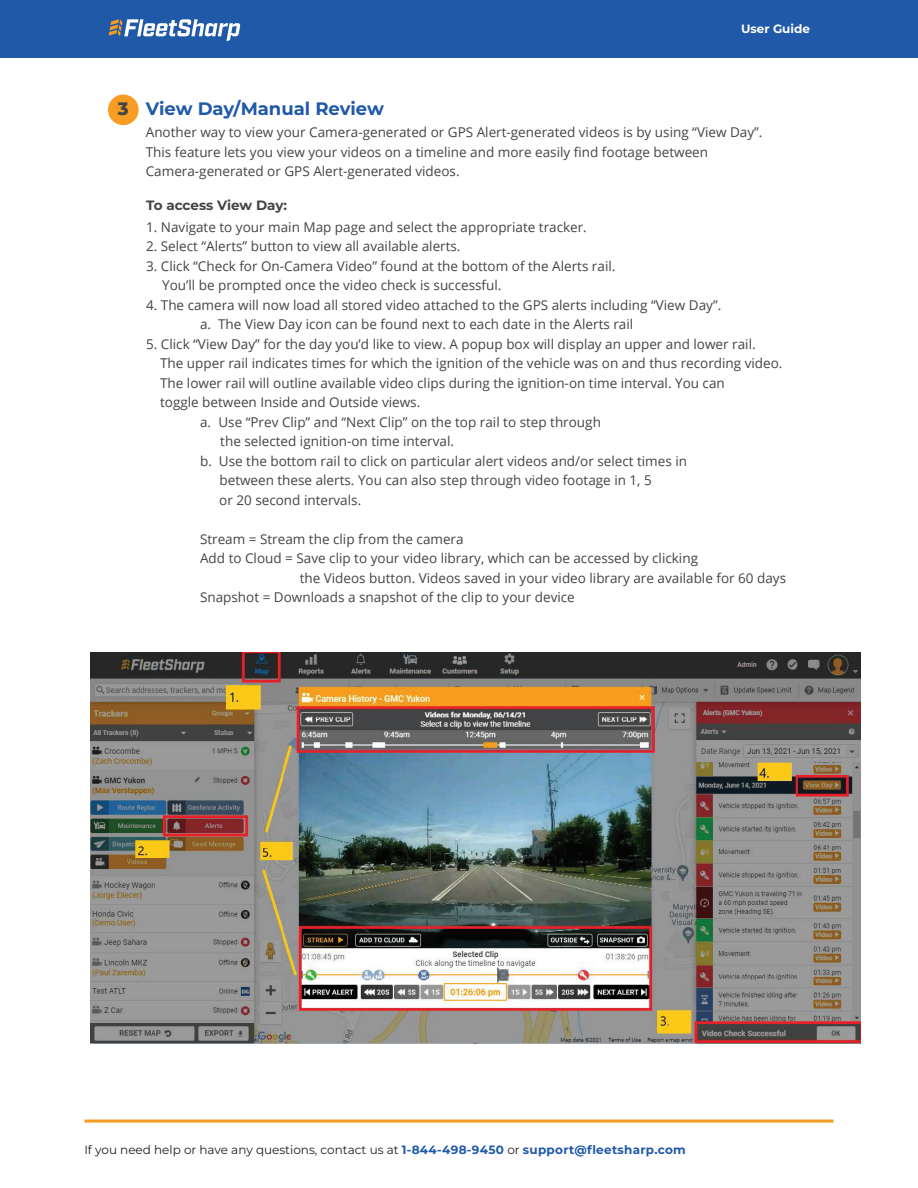
<style>
.page{position:relative;width:918px;height:1188px;background:#fff}
.page>*{position:absolute;margin:0;border:0;box-sizing:border-box;transform-origin:0 0}
.t1{font:700 18px "Montserrat";color:#2059a8}
.t2{font:800 18px "Montserrat";color:#434445}
.t3{font:13.5px/19.5px "Open Sans";color:#434445}
.t4{font:700 13.5px "Montserrat";letter-spacing:-.005em;color:#434445}
.t5{font:12px "Montserrat";color:#231f20}
.t6{font:700 12px "Montserrat";color:#fff}
.s1{font-weight:700;color:#2059a8}
</style>
<div class="page">
<hr style="left:84px;top:1120px;width:750px;height:3px;background:#f89c23">
<div style="left:0;top:0;width:918px;height:57px;background:#2059a8"></div>
<svg style="left:109px;top:19px;width:131px;height:22px"></svg>
<div style="left:108px;top:94px;width:31px;height:31px;background:#f89c23;border-radius:50%"></div>
<img style="left:90px;top:652px;width:771px;height:391px">
<p class="t6" style="left:741px;top:21px;width:70px">User Guide</p>
<h1 class="t2" style="left:118px;top:97px;width:12px">3</h1>
<h1 class="t1" style="left:146px;top:97px;width:240px">View Day/Manual Review</h1>
<p class="t3" style="left:146px;top:122px;width:618px">Another way to view your Camera-generated or GPS Alert-generated videos is by using “View Day”.<br>This feature lets you view your videos on a timeline and more easily find footage between<br>Camera-generated or GPS Alert-generated videos.</p>
<p class="t4" style="left:146px;top:196px;width:143px">To access View Day:</p>
<p class="t3" style="left:146px;top:217px;width:442px">1. Navigate to your main Map page and select the appropriate tracker.</p>
<p class="t3" style="left:146px;top:236px;width:316px">2. Select “Alerts” button to view all available alerts.</p>
<p class="t3" style="left:162px;top:256px;width:455px;text-indent:-16px">3. Click “Check for On-Camera Video” found at the bottom of the Alerts rail.<br>You’ll be prompted once the video check is successful.</p>
<p class="t3" style="left:200px;top:295px;width:523px;text-indent:-54px">4. The camera will now load all stored video attached to the GPS alerts including “View Day”. a. The View Day icon can be found next to each date in the Alerts rail</p>
<p class="t3" style="left:146px;top:334px;width:611px">5. Click “View Day” for the day you’d like to view. A popup box will display an upper and lower rail.</p>
<p class="t3" style="left:160px;top:353px;width:624px">The upper rail indicates times for which the ignition of the vehicle was on and thus recording video.</p>
<p class="t3" style="left:160px;top:373px;width:566px">The lower rail will outline available video clips during the ignition-on time interval. You can</p>
<p class="t3" style="left:160px;top:392px;width:262px">toggle between Inside and Outside views.</p>
<p class="t3" style="left:200px;top:412px;width:402px">a. Use “Prev Clip” and “Next Clip” on the top rail to step through</p>
<p class="t3" style="left:220px;top:431px;width:235px">the selected ignition-on time interval.</p>
<p class="t3" style="left:200px;top:451px;width:488px">b. Use the bottom rail to click on particular alert videos and/or select times in</p>
<p class="t3" style="left:219px;top:470px;width:434px">between these alerts. You can also step through video footage in 1, 5</p>
<p class="t3" style="left:219px;top:490px;width:144px">or 20 second intervals.</p>
<p class="t3" style="left:200px;top:529px;width:265px">Stream = Stream the clip from the camera</p>
<p class="t3" style="left:200px;top:548px;width:500px">Add to Cloud = Save clip to your video library, which can be accessed by clicking</p>
<p class="t3" style="left:300px;top:568px;width:488px">the Videos button. Videos saved in your video library are available for 60 days</p>
<p class="t3" style="left:200px;top:587px;width:376px">Snapshot = Downloads a snapshot of the clip to your device</p>
<p class="t5" style="left:84px;top:1142px;width:603px">If you need help or have any questions, contact us at <span class="s1">1-844-498-9450</span> or <span class="s1">support@fleetsharp.com</span></p>
</div>
